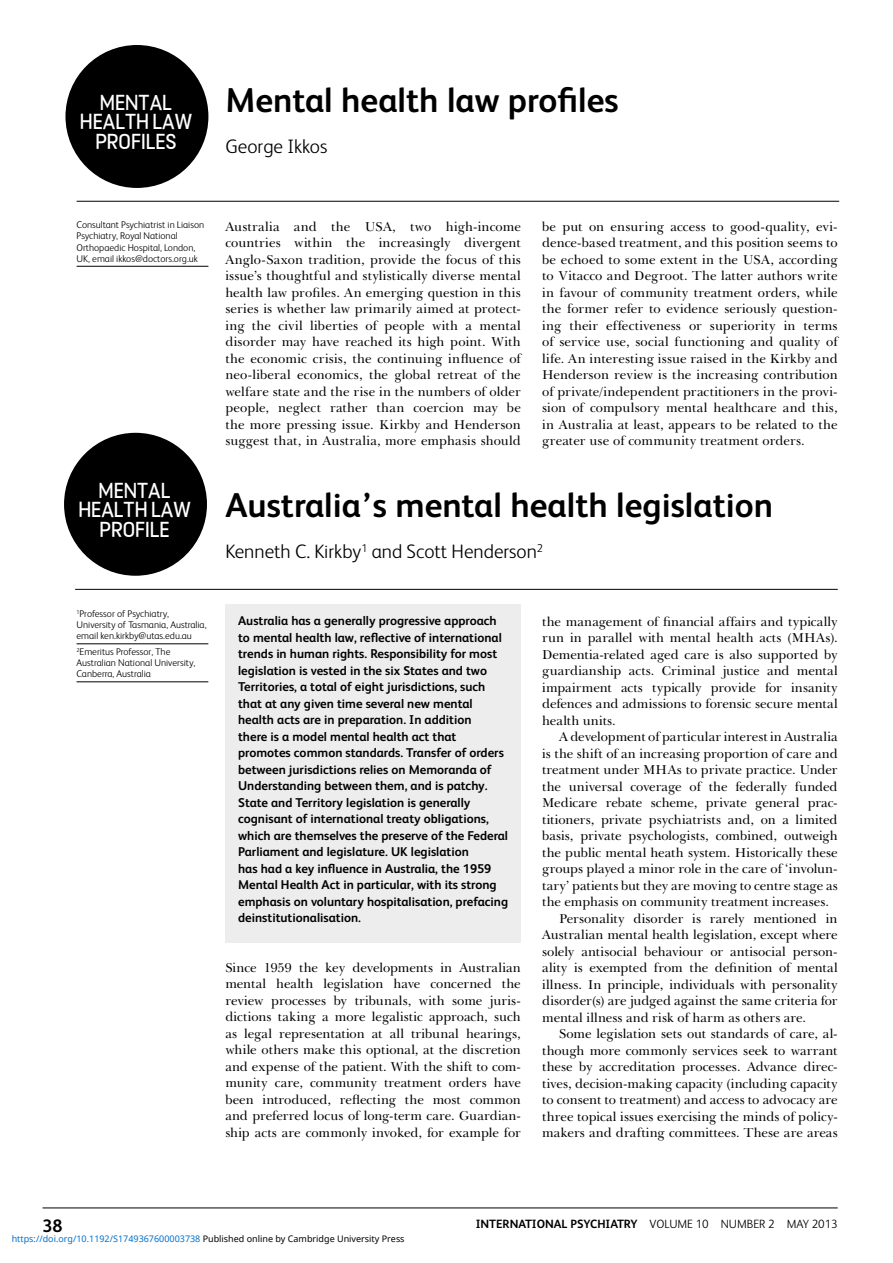
<style>
.page{position:relative;width:893px;height:1263px;background:#fff}
.page>*{position:absolute;margin:0;border:0;box-sizing:border-box;transform-origin:0 0}
.t1{font:700 34.5px "FS Albert";color:#000}
.t2{font:24.3px/19.5px "FS Dillonv 1.01";color:#fff;text-align:center}
.t3{font:300 19.5px "FS Albert";color:#000}
.t4{font:700 18px "FS Albert";color:#000}
.t5{font:13.2px/16.5px "Baskerville BT";color:#000;text-align:justify}
.t6{font:700 12.75px/16.5px "FS Albert";color:#000}
.t7{font:700 12px "FS Albert";color:#000}
.t8{font:300 9.75px/11.2px "FS Albert";color:#000}
.t9{font:9px "Noto Sans";color:#0172cf}
.s1{font-weight:300}
.s2{color:#000}
</style>
<div class="page">
<hr style="left:43px;top:1208px;width:795px;height:1px;background:#000">
<div style="left:225px;top:605px;width:296px;height:338px;background:#ededed"></div>
<hr style="left:77px;top:266px;width:131px;height:1px;background:#000">
<div style="left:65px;top:45px;width:143px;height:143px;background:#000;border-radius:50%"></div>
<hr style="left:77px;top:201px;width:762px;height:1px;background:#000">
<hr style="left:75px;top:589px;width:763px;height:1px;background:#000">
<div style="left:64px;top:433px;width:143px;height:143px;background:#000;border-radius:50%"></div>
<hr style="left:77px;top:643px;width:131px;height:1px;background:#000">
<hr style="left:77px;top:681px;width:131px;height:1px;background:#000">
<h2 class="t2" style="left:80px;top:91px;width:114px">MENTAL<br>HEALTH LAW<br>PROFILES</h2>
<h1 class="t1" style="left:225px;top:77px;width:395px">Mental health law profiles</h1>
<h3 class="t3" style="left:225px;top:134px;width:103px">George Ikkos</h3>
<p class="t8" style="left:77px;top:219px;width:129px">Consultant Psychiatrist in Liaison<br>Psychiatry, Royal National<br>Orthopaedic Hospital, London,<br>UK, email ikkos@doctors.org.uk</p>
<p class="t5" style="left:225px;top:218px;width:297px">Australia and the USA, two high-income countries within the increasingly divergent Anglo-Saxon tradition, provide the focus of this issue’s thoughtful and stylistically diverse mental health law profiles. An emerging question in this series is whether law primarily aimed at protect&shy;ing the civil liberties of people with a mental disorder may have reached its high point. With the economic crisis, the continuing influence of neo-liberal economics, the global retreat of the welfare state and the rise in the numbers of older people, neglect rather than coercion may be the more pressing issue. Kirkby and Henderson suggest that, in Australia, more emphasis should</p>
<p class="t5" style="left:542px;top:218px;width:297px">be put on ensuring access to good-quality, evi&shy;dence-based treatment, and this position seems to be echoed to some extent in the USA, according to Vitacco and Degroot. The latter authors write in favour of community treatment orders, while the former refer to evidence seriously question&shy;ing their effectiveness or superiority in terms of service use, social functioning and quality of life. An interesting issue raised in the Kirkby and Henderson review is the increasing contribution of private/independent practitioners in the provi&shy;sion of compulsory mental healthcare and this, in Australia at least, appears to be related to the greater use of community treatment orders.</p>
<h2 class="t2" style="left:78px;top:479px;width:114px">MENTAL<br>HEALTH LAW<br>PROFILE</h2>
<p class="t8" style="left:77px;top:607px;width:132px"><sup>1</sup>Professor of Psychiatry,<br>University of Tasmania, Australia, email ken.kirkby@utas.edu.au</p>
<p class="t8" style="left:77px;top:645px;width:120px"><sup>2</sup>Emeritus Professor, The<br>Australian National University,<br>Canberra, Australia</p>
<h1 class="t1" style="left:225px;top:482px;width:549px">Australia’s mental health legislation</h1>
<h3 class="t3" style="left:225px;top:539px;width:319px">Kenneth C. Kirkby<sup>1</sup> and Scott Henderson<sup>2</sup></h3>
<p class="t6" style="left:238px;top:612px;width:271px">Australia has a generally progressive approach to mental health law, reflective of international trends in human rights. Responsibility for most legislation is vested in the six States and two Territories, a total of eight jurisdictions, such that at any given time several new mental health acts are in preparation. In addition<br>there is a model mental health act that promotes common standards. Transfer of orders between jurisdictions relies on Memoranda of Understanding between them, and is patchy.<br>State and Territory legislation is generally cognisant of international treaty obligations, which are themselves the preserve of the Federal Parliament and legislature. UK legislation<br>has had a key influence in Australia, the 1959<br>Mental Health Act in particular, with its strong emphasis on voluntary hospitalisation, prefacing deinstitutionalisation.</p>
<p class="t5" style="left:225px;top:959px;width:297px">Since 1959 the key developments in Australian mental health legislation have concerned the review processes by tribunals, with some juris&shy;dictions taking a more legalistic approach, such as legal representation at all tribunal hearings, while others make this optional, at the discretion and expense of the patient. With the shift to com&shy;munity care, community treatment orders have been introduced, reflecting the most common and preferred locus of long-term care. Guardian&shy;ship acts are commonly invoked, for example for</p>
<p class="t5" style="left:542px;top:613px;width:297px">the management of financial affairs and typically run in parallel with mental health acts (MHAs).<br>Dementia-related aged care is also supported by guardianship acts. Criminal justice and mental impairment acts typically provide for insanity defences and admissions to forensic secure mental health units.</p>
<p class="t5" style="left:559px;top:728px;width:280px">A development of particular interest in Australia</p>
<p class="t5" style="left:542px;top:745px;width:297px">is the shift of an increasing proportion of care and</p>
<p class="t5" style="left:542px;top:761px;width:297px">treatment under MHAs to private practice. Under</p>
<p class="t5" style="left:542px;top:778px;width:297px">the universal coverage of the federally funded</p>
<p class="t5" style="left:542px;top:794px;width:297px">Medicare rebate scheme, private general prac-</p>
<p class="t5" style="left:542px;top:811px;width:297px">titioners, private psychiatrists and, on a limited</p>
<p class="t5" style="left:542px;top:827px;width:297px">basis, private psychologists, combined, outweigh</p>
<p class="t5" style="left:542px;top:844px;width:297px">the public mental heath system. Historically these</p>
<p class="t5" style="left:542px;top:860px;width:297px">groups played a minor role in the care of ‘involun-</p>
<p class="t5" style="left:542px;top:877px;width:297px">tary’ patients but they are moving to centre stage as</p>
<p class="t5" style="left:542px;top:893px;width:288px">the emphasis on community treatment increases.</p>
<p class="t5" style="left:559px;top:910px;width:280px">Personality disorder is rarely mentioned in</p>
<p class="t5" style="left:542px;top:926px;width:297px">Australian mental health legislation, except where</p>
<p class="t5" style="left:542px;top:943px;width:297px">solely antisocial behaviour or antisocial person-</p>
<p class="t5" style="left:542px;top:959px;width:297px">ality is exempted from the definition of mental</p>
<p class="t5" style="left:542px;top:976px;width:297px">illness. In principle, individuals with personality</p>
<p class="t5" style="left:542px;top:992px;width:297px">disorder(s) are judged against the same criteria for</p>
<p class="t5" style="left:542px;top:1009px;width:266px">mental illness and risk of harm as others are.</p>
<p class="t5" style="left:559px;top:1025px;width:280px">Some legislation sets out standards of care, al-</p>
<p class="t5" style="left:542px;top:1042px;width:297px">though more commonly services seek to warrant</p>
<p class="t5" style="left:542px;top:1058px;width:297px">these by accreditation processes. Advance direc-</p>
<p class="t5" style="left:542px;top:1075px;width:297px">tives, decision-making capacity (including capacity</p>
<p class="t5" style="left:542px;top:1091px;width:297px">to consent to treatment) and access to advocacy are</p>
<p class="t5" style="left:542px;top:1108px;width:297px">three topical issues exercising the minds of policy-</p>
<p class="t5" style="left:542px;top:1124px;width:297px">makers and drafting committees. These are areas</p>
<h3 class="t4" style="left:43px;top:1214px;width:22px">38</h3>
<p class="t7" style="left:476px;top:1215px;width:364px">International Psychiatry <span class="s1">Volume 10 Number 2 May 2013</span></p>
<p class="t9" style="left:12px;top:1232px;width:394px">https://doi.org/10.1192/S1749367600003738 <span class="s2">Published online by Cambridge University Press</span></p>
</div>
